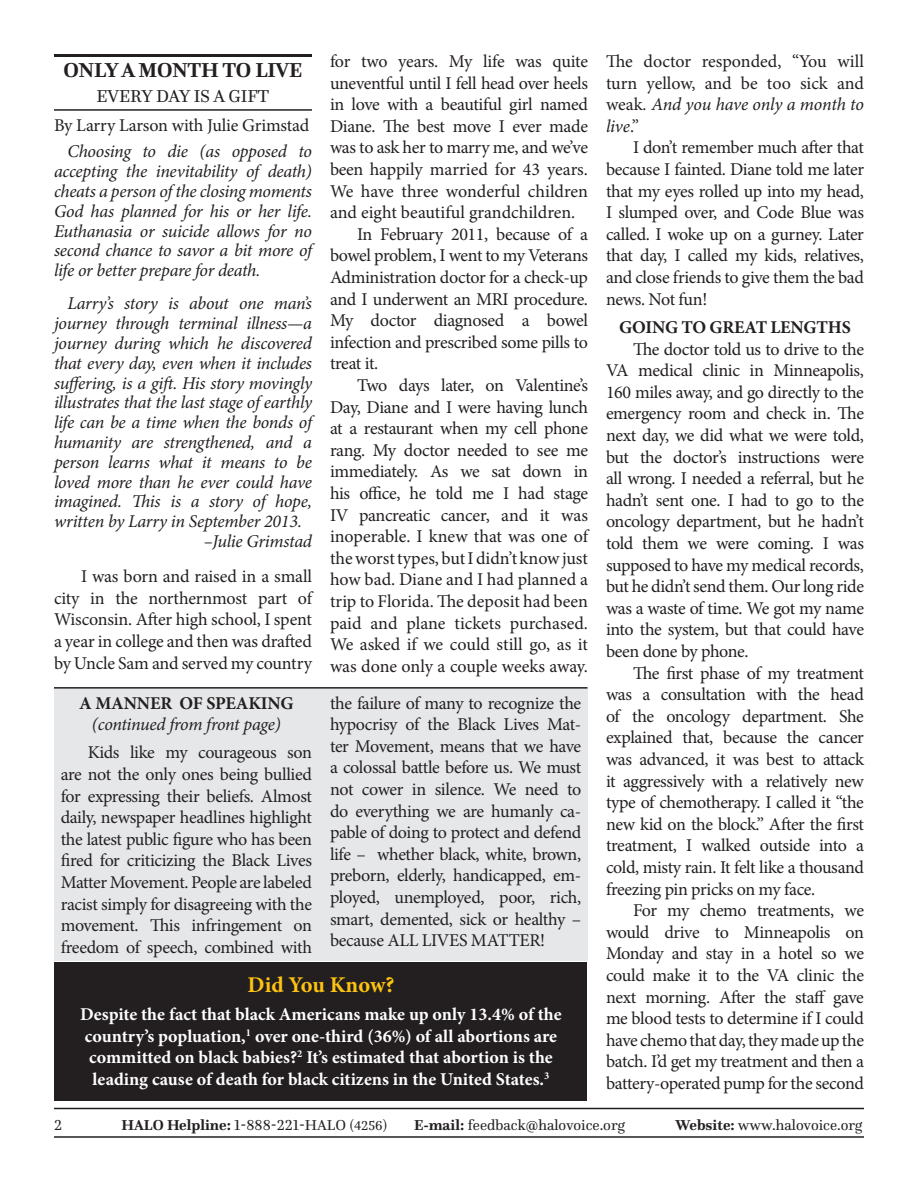
<style>
.page{position:relative;width:918px;height:1188px;background:#fff}
.page>*{position:absolute;margin:0;border:0;box-sizing:border-box;transform-origin:0 0}
.t1{font:700 22.5px "Minion Pro";letter-spacing:-.005em;color:#fec210}
.Article_Titles{font:700 21px "Questa";letter-spacing:-.01em;color:#231f20}
.Article_Titles-2{font:18px/21.6px "Minion Pro";letter-spacing:-.02em;color:#231f20;text-align:justify}
.t2{font:italic 18px/19.8px "Minion Pro";letter-spacing:-.02em;color:#231f20;text-align:justify}
.t3{font:700 18px/21.6px "Minion Pro";color:#fff;text-align:center}
.t4{font:700 18px "Minion Pro";letter-spacing:-.01em;color:#231f20}
.Article_Titles-3{font:18px "Questa";letter-spacing:-.01em;color:#231f20}
.t5{font:15px "Questa";color:#231f20}
.s1{font-weight:700;font-style:normal}
.s2{font-style:italic}
.s3{font-weight:700}
.s4{font-size:13.5px}
</style>
<div class="page">
<hr style="left:54px;top:1108px;width:810px;height:1px;background:#231f20">
<hr style="left:54px;top:1136px;width:810px;height:2px;background:#231f20">
<hr style="left:54px;top:54px;width:258px;height:3px;background:#231f20">
<hr style="left:54px;top:109px;width:258px;height:2px;background:#231f20">
<div style="left:54px;top:689px;width:534px;height:272px;background:#e6e7e9"></div>
<hr style="left:54px;top:687px;width:534px;height:2px;background:#231f20">
<div style="left:55px;top:962px;width:532px;height:138px;background:#231f20"></div>
<p class="Article_Titles" style="left:64px;top:57px;width:240px">ONLY A MONTH TO LIVE</p>
<p class="Article_Titles-3" style="left:97px;top:85px;width:174px">EVERY DAY IS A GIFT</p>
<p class="Article_Titles-2" style="left:54px;top:114px;width:257px">By Larry Larson with Julie Grimstad</p>
<p class="t2" style="left:54px;top:142px;width:260px;text-indent:14px">Choosing to die (as opposed to accepting the inevitability of death) cheats a person of the closing moments God has planned for his or her life.<br>Euthanasia or suicide allows for no second chance to savor a bit more of life or better prepare for death.</p>
<p class="t2" style="left:54px;top:294px;width:260px;text-indent:14px">Larry’s story is about one man’s journey through terminal illness—a journey during which he discovered that every day, even when it includes suffering, is a gift. His story movingly illustrates that the last stage of earthly life can be a time when the bonds of humanity are strengthened, and a person learns what it means to be loved more than he ever could have imagined. This is a story of hope, written by Larry in September 2013.</p>
<p class="t2" style="left:204px;top:531px;width:110px">–Julie Grimstad</p>
<p class="Article_Titles-2" style="left:54px;top:566px;width:260px;text-indent:27px">I was born and raised in a small city in the northernmost part of Wisconsin. After high school, I spent a year in college and then was drafted by Uncle Sam and served my country</p>
<p class="Article_Titles-2" style="left:330px;top:51px;width:260px">for two years. My life was quite uneventful until I fell head over heels in love with a beautiful girl named Diane. The best move I ever made was to ask her to marry me, and we’ve been happily married for 43 years.<br>We have three wonderful children and eight beautiful grandchildren.</p>
<p class="Article_Titles-2" style="left:330px;top:223px;width:260px;text-indent:27px">In February 2011, because of a bowel problem, I went to my Veterans Administration doctor for a check-up and I underwent an MRI procedure.<br>My doctor diagnosed a bowel infection and prescribed some pills to treat it.</p>
<p class="Article_Titles-2" style="left:330px;top:375px;width:260px;text-indent:27px">Two days later, on Valentine’s Day, Diane and I were having lunch at a restaurant when my cell phone rang. My doctor needed to see me immediately. As we sat down in his office, he told me I had stage IV pancreatic cancer, and it was inoperable. I knew that was one of the worst types, but I didn’t know just how bad. Diane and I had planned a trip to Florida. The deposit had been paid and plane tickets purchased.<br>We asked if we could still go, as it was done only a couple weeks away.</p>
<p class="Article_Titles-2" style="left:330px;top:692px;width:253px">the failure of many to recognize the hypocrisy of the Black Lives Mat&shy;ter Movement, means that we have a colossal battle before us. We must not cower in silence. We need to do everything we are humanly ca&shy;pable of doing to protect and defend life – whether black, white, brown, preborn, elderly, handicapped, em&shy;ployed, unemployed, poor, rich, smart, demented, sick or healthy – because ALL LIVES MATTER!</p>
<p class="t1" style="left:248px;top:969px;width:148px">Did You Know?</p>
<p class="t3" style="left:80px;top:1003px;width:483px">Despite the fact that black Americans make up only 13.4% of the country’s popluation,<sup>1</sup> over one-third (36%) of all abortions are committed on black babies?<sup>2</sup> It’s estimated that abortion is the leading cause of death for black citizens in the United States.<sup>3</sup></p>
<p class="t2" style="left:79px;top:692px;width:216px;line-height:21.6px;text-align:center"><span class="s1">A MANNER OF SPEAKING </span>(continued from front page)</p>
<p class="Article_Titles-2" style="left:61px;top:742px;width:253px;text-indent:27px">Kids like my courageous son are not the only ones being bullied for expressing their beliefs. Almost daily, newspaper headlines highlight the latest public figure who has been fired for criticizing the Black Lives Matter Movement. People are labeled racist simply for disagreeing with the movement. This infringement on freedom of speech, combined with</p>
<p class="Article_Titles-2" style="left:606px;top:51px;width:260px">The doctor responded, “You will turn yellow, and be too sick and weak<span class="s2">. And you have only a month to live</span>.”</p>
<p class="Article_Titles-2" style="left:606px;top:137px;width:260px;text-indent:27px">I don’t remember much after that because I fainted. Diane told me later that my eyes rolled up into my head, I slumped over, and Code Blue was called. I woke up on a gurney. Later that day, I called my kids, relatives, and close friends to give them the bad news. Not fun!</p>
<p class="t4" style="left:619px;top:315px;width:233px">GOING TO GREAT LENGTHS</p>
<p class="Article_Titles-2" style="left:606px;top:338px;width:260px;text-indent:27px">The doctor told us to drive to the VA medical clinic in Minneapolis, 160 miles away, and go directly to the emergency room and check in. The next day, we did what we were told, but the doctor’s instructions were all wrong. I needed a referral, but he hadn’t sent one. I had to go to the oncology department, but he hadn’t told them we were coming. I was supposed to have my medical records, but he didn’t send them. Our long ride was a waste of time. We got my name into the system, but that could have been done by phone.</p>
<p class="Article_Titles-2" style="left:606px;top:662px;width:260px;text-indent:27px">The first phase of my treatment was a consultation with the head of the oncology department. She explained that, because the cancer was advanced, it was best to attack it aggressively with a relatively new type of chemotherapy. I called it “the new kid on the block.” After the first treatment, I walked outside into a cold, misty rain. It felt like a thousand freezing pin pricks on my face.</p>
<p class="Article_Titles-2" style="left:606px;top:900px;width:260px;text-indent:27px">For my chemo treatments, we would drive to Minneapolis on Monday and stay in a hotel so we could make it to the VA clinic the next morning. After the staff gave me blood tests to determine if I could have chemo that day, they made up the batch. I’d get my treatment and then a battery-operated pump for the second</p>
<p class="t5" style="left:54px;top:1115px;width:9px">2</p>
<p class="t5" style="left:122px;top:1115px;width:267px"><span class="s3">HALO Helpline:</span> 1-888-221-HALO <span class="s4">(4256)</span></p>
<p class="t5" style="left:414px;top:1115px;width:213px"><span class="s3">E-mail:</span> feedback@halovoice.org</p>
<p class="t5" style="left:676px;top:1115px;width:188px"><span class="s3">Website:</span> www.halovoice.org</p>
</div>
